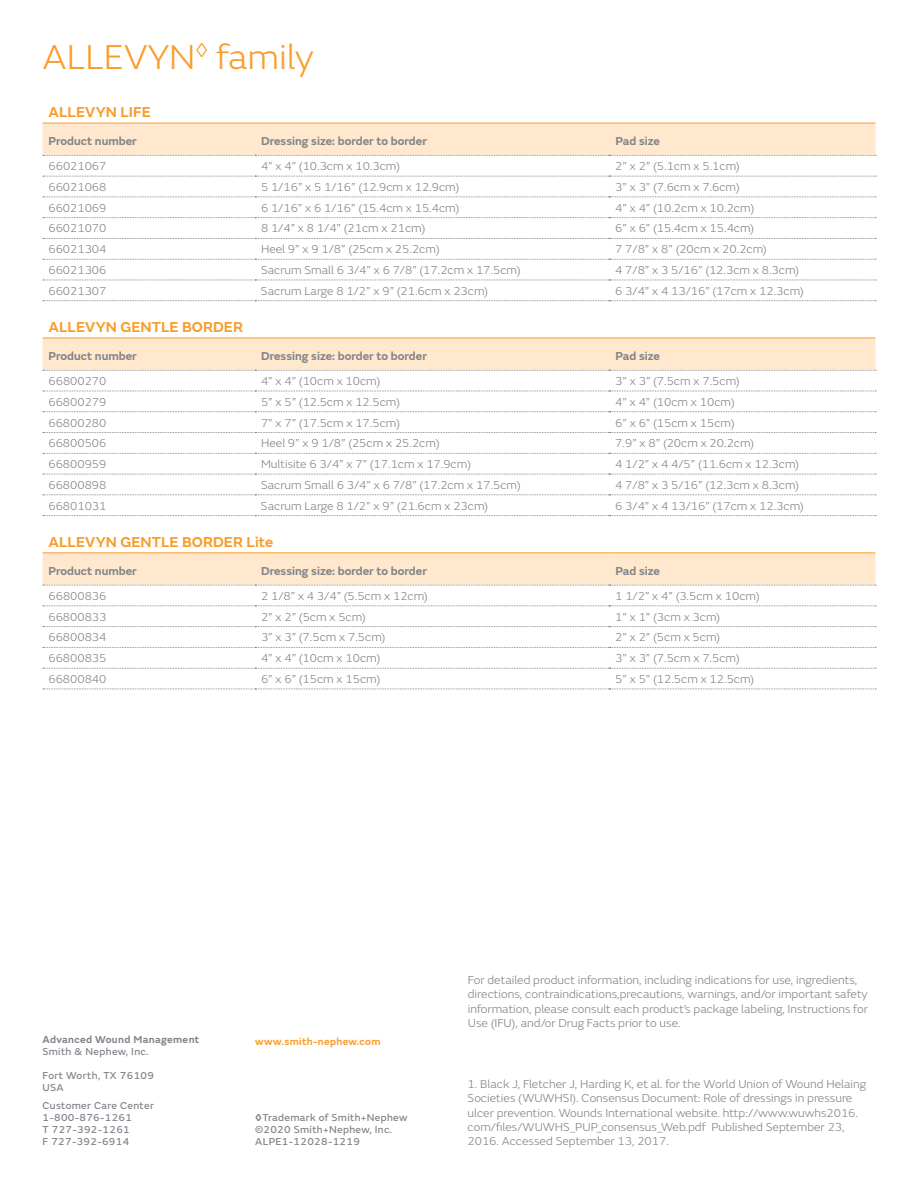
<style>
.page{position:relative;width:918px;height:1188px;background:#fff}
.page>*{position:absolute;margin:0;border:0;box-sizing:border-box;transform-origin:0 0}
.t1{font:300 36px "SN Emeric";color:#f99d2a}
.t2{font:600 15px "SN Emeric";color:#f99d2a}
.t3{font:300 12px/14.4px "SN Emeric";color:#7f8388}
.t4{font:600 12px "SN Emeric";color:#7f8388}
.t5{font:10.5px/12px "SN Emeric Core";letter-spacing:.03em;color:#7f8388}
.t6{font:600 10.5px "SN Emeric";letter-spacing:.03em;color:#7f8388}
.t7{font:600 10.5px "SN Emeric";letter-spacing:.03em;color:#f99d2a}
.s1{font-family:"SN Emeric";font-weight:600}
</style>
<div class="page">
<svg style="left:43px;top:124px;width:832px;height:461px"></svg>
<svg style="left:43px;top:391px;width:833px;height:1px"></svg>
<svg style="left:43px;top:411px;width:833px;height:1px"></svg>
<svg style="left:43px;top:432px;width:833px;height:1px"></svg>
<svg style="left:43px;top:453px;width:833px;height:1px"></svg>
<svg style="left:43px;top:474px;width:833px;height:1px"></svg>
<svg style="left:43px;top:605px;width:833px;height:1px"></svg>
<svg style="left:43px;top:626px;width:833px;height:1px"></svg>
<svg style="left:43px;top:647px;width:833px;height:1px"></svg>
<svg style="left:43px;top:668px;width:833px;height:1px"></svg>
<svg style="left:43px;top:176px;width:833px;height:1px"></svg>
<svg style="left:43px;top:197px;width:833px;height:1px"></svg>
<svg style="left:43px;top:217px;width:833px;height:1px"></svg>
<svg style="left:43px;top:238px;width:833px;height:1px"></svg>
<svg style="left:43px;top:259px;width:833px;height:1px"></svg>
<hr style="left:43px;top:123px;width:212px;height:1px;background:#f99d2a">
<hr style="left:255px;top:123px;width:354px;height:1px;background:#f99d2a">
<hr style="left:609px;top:123px;width:266px;height:1px;background:#f99d2a">
<svg style="left:43px;top:155px;width:833px;height:1px"></svg>
<svg style="left:43px;top:370px;width:833px;height:1px"></svg>
<svg style="left:43px;top:585px;width:833px;height:1px"></svg>
<svg style="left:43px;top:689px;width:833px;height:1px"></svg>
<hr style="left:43px;top:552px;width:212px;height:1px;background:#f99d2a">
<hr style="left:255px;top:552px;width:354px;height:1px;background:#f99d2a">
<hr style="left:609px;top:552px;width:266px;height:1px;background:#f99d2a">
<hr style="left:43px;top:338px;width:212px;height:1px;background:#f99d2a">
<hr style="left:255px;top:338px;width:354px;height:1px;background:#f99d2a">
<hr style="left:609px;top:338px;width:266px;height:1px;background:#f99d2a">
<svg style="left:43px;top:280px;width:833px;height:1px"></svg>
<svg style="left:43px;top:300px;width:833px;height:1px"></svg>
<svg style="left:43px;top:494px;width:833px;height:1px"></svg>
<svg style="left:43px;top:515px;width:833px;height:1px"></svg>
<h1 class="t1" style="left:43px;top:35px;width:273px">ALLEVYN<sup>◊</sup> family</h1>
<p class="t2" style="left:49px;top:102px;width:104px">ALLEVYN LIFE</p>
<p class="t4" style="left:49px;top:134px;width:90px">Product number</p>
<p class="t4" style="left:261px;top:134px;width:167px">Dressing size: border to border</p>
<p class="t4" style="left:615px;top:134px;width:46px">Pad size</p>
<p class="t3" style="left:49px;top:159px;width:59px">66021067</p>
<p class="t3" style="left:261px;top:159px;width:141px">4” x 4” (10.3cm x 10.3cm)</p>
<p class="t3" style="left:615px;top:159px;width:126px">2” x 2” (5.1cm x 5.1cm)</p>
<p class="t3" style="left:48px;top:180px;width:59px">66021068</p>
<p class="t3" style="left:261px;top:180px;width:200px">5 1/16” x 5 1/16” (12.9cm x 12.9cm)</p>
<p class="t3" style="left:615px;top:180px;width:126px">3” x 3” (7.6cm x 7.6cm)</p>
<p class="t3" style="left:48px;top:200px;width:59px">66021069</p>
<p class="t3" style="left:261px;top:200px;width:200px">6 1/16” x 6 1/16” (15.4cm x 15.4cm)</p>
<p class="t3" style="left:615px;top:200px;width:141px">4” x 4” (10.2cm x 10.2cm)</p>
<p class="t3" style="left:48px;top:221px;width:59px">66021070</p>
<p class="t3" style="left:261px;top:221px;width:166px">8 1/4” x 8 1/4” (21cm x 21cm)</p>
<p class="t3" style="left:615px;top:221px;width:141px">6” x 6” (15.4cm x 15.4cm)</p>
<p class="t3" style="left:48px;top:242px;width:59px">66021304</p>
<p class="t3" style="left:261px;top:242px;width:180px">Heel 9” x 9 1/8” (25cm x 25.2cm)</p>
<p class="t3" style="left:615px;top:242px;width:153px">7 7/8” x 8” (20cm x 20.2cm)</p>
<p class="t3" style="left:48px;top:263px;width:59px">66021306</p>
<p class="t3" style="left:261px;top:263px;width:261px">Sacrum Small 6 3/4” x 6 7/8” (17.2cm x 17.5cm)</p>
<p class="t3" style="left:615px;top:263px;width:185px">4 7/8” x 3 5/16” (12.3cm x 8.3cm)</p>
<p class="t3" style="left:48px;top:283px;width:59px">66021307</p>
<p class="t3" style="left:261px;top:283px;width:229px">Sacrum Large 8 1/2” x 9” (21.6cm x 23cm)</p>
<p class="t3" style="left:615px;top:283px;width:190px">6 3/4” x 4 13/16” (17cm x 12.3cm)</p>
<p class="t2" style="left:49px;top:317px;width:196px">ALLEVYN GENTLE BORDER</p>
<p class="t4" style="left:49px;top:349px;width:90px">Product number</p>
<p class="t4" style="left:261px;top:349px;width:167px">Dressing size: border to border</p>
<p class="t4" style="left:615px;top:349px;width:46px">Pad size</p>
<p class="t3" style="left:49px;top:374px;width:59px">66800270</p>
<p class="t3" style="left:261px;top:374px;width:121px">4” x 4” (10cm x 10cm)</p>
<p class="t3" style="left:615px;top:374px;width:126px">3” x 3” (7.5cm x 7.5cm)</p>
<p class="t3" style="left:48px;top:394px;width:59px">66800279</p>
<p class="t3" style="left:261px;top:394px;width:141px">5” x 5” (12.5cm x 12.5cm)</p>
<p class="t3" style="left:615px;top:394px;width:121px">4” x 4” (10cm x 10cm)</p>
<p class="t3" style="left:48px;top:415px;width:59px">66800280</p>
<p class="t3" style="left:261px;top:415px;width:141px">7” x 7” (17.5cm x 17.5cm)</p>
<p class="t3" style="left:615px;top:415px;width:121px">6” x 6” (15cm x 15cm)</p>
<p class="t3" style="left:48px;top:436px;width:59px">66800506</p>
<p class="t3" style="left:261px;top:436px;width:180px">Heel 9” x 9 1/8” (25cm x 25.2cm)</p>
<p class="t3" style="left:615px;top:436px;width:141px">7.9” x 8” (20cm x 20.2cm)</p>
<p class="t3" style="left:48px;top:457px;width:59px">66800959</p>
<p class="t3" style="left:261px;top:457px;width:212px">Multisite 6 3/4” x 7” (17.1cm x 17.9cm)</p>
<p class="t3" style="left:615px;top:457px;width:185px">4 1/2” x 4 4/5” (11.6cm x 12.3cm)</p>
<p class="t3" style="left:48px;top:478px;width:59px">66800898</p>
<p class="t3" style="left:261px;top:478px;width:261px">Sacrum Small 6 3/4” x 6 7/8” (17.2cm x 17.5cm)</p>
<p class="t3" style="left:615px;top:478px;width:185px">4 7/8” x 3 5/16” (12.3cm x 8.3cm)</p>
<p class="t3" style="left:48px;top:498px;width:59px">66801031</p>
<p class="t3" style="left:261px;top:498px;width:229px">Sacrum Large 8 1/2” x 9” (21.6cm x 23cm)</p>
<p class="t3" style="left:615px;top:498px;width:190px">6 3/4” x 4 13/16” (17cm x 12.3cm)</p>
<p class="t2" style="left:49px;top:532px;width:226px">ALLEVYN GENTLE BORDER Lite</p>
<p class="t4" style="left:49px;top:563px;width:90px">Product number</p>
<p class="t4" style="left:261px;top:563px;width:167px">Dressing size: border to border</p>
<p class="t4" style="left:615px;top:563px;width:46px">Pad size</p>
<p class="t3" style="left:49px;top:589px;width:59px">66800836</p>
<p class="t3" style="left:261px;top:589px;width:168px">2 1/8” x 4 3/4” (5.5cm x 12cm)</p>
<p class="t3" style="left:615px;top:589px;width:146px">1 1/2” x 4” (3.5cm x 10cm)</p>
<p class="t3" style="left:48px;top:609px;width:59px">66800833</p>
<p class="t3" style="left:261px;top:609px;width:106px">2” x 2” (5cm x 5cm)</p>
<p class="t3" style="left:615px;top:609px;width:106px">1” x 1” (3cm x 3cm)</p>
<p class="t3" style="left:48px;top:630px;width:59px">66800834</p>
<p class="t3" style="left:261px;top:630px;width:126px">3” x 3” (7.5cm x 7.5cm)</p>
<p class="t3" style="left:615px;top:630px;width:106px">2” x 2” (5cm x 5cm)</p>
<p class="t3" style="left:48px;top:651px;width:59px">66800835</p>
<p class="t3" style="left:261px;top:651px;width:121px">4” x 4” (10cm x 10cm)</p>
<p class="t3" style="left:615px;top:651px;width:126px">3” x 3” (7.5cm x 7.5cm)</p>
<p class="t3" style="left:48px;top:672px;width:59px">66800840</p>
<p class="t3" style="left:261px;top:672px;width:121px">6” x 6” (15cm x 15cm)</p>
<p class="t3" style="left:615px;top:672px;width:141px">5” x 5” (12.5cm x 12.5cm)</p>
<p class="t6" style="left:43px;top:1033px;width:158px">Advanced Wound Management</p>
<p class="t5" style="left:43px;top:1046px;width:107px">Smith &amp; Nephew, Inc.</p>
<p class="t5" style="left:43px;top:1070px;width:113px">Fort Worth, TX 76109<br>USA</p>
<p class="t5" style="left:43px;top:1100px;width:113px">Customer Care Center<br>1-800-876-1261<br>T 727-392-1261<br>F 727-392-6914</p>
<p class="t7" style="left:255px;top:1035px;width:127px">www.smith-nephew.com</p>
<p class="t5" style="left:255px;top:1112px;width:154px"><span class="s1">◊</span>Trademark of Smith+Nephew ©2020 Smith+Nephew, Inc.<br>ALPE1-12028-1219</p>
<p class="t3" style="left:468px;top:973px;width:402px">For detailed product information, including indications for use, ingredients, directions, contraindications,precautions, warnings, and/or important safety information, please consult each product’s package labeling, Instructions for Use (IFU), and/or Drug Facts prior to use.</p>
<p class="t3" style="left:468px;top:1077px;width:400px">1. Black J, Fletcher J, Harding K, et al. for the World Union of Wound Helaing Societies (WUWHSI). Consensus Document: Role of dressings in pressure ulcer prevention. Wounds International website. http://www.wuwhs2016. com/files/WUWHS_PUP_consensus_Web.pdf Published September 23, 2016. Accessed September 13, 2017.</p>
</div>
